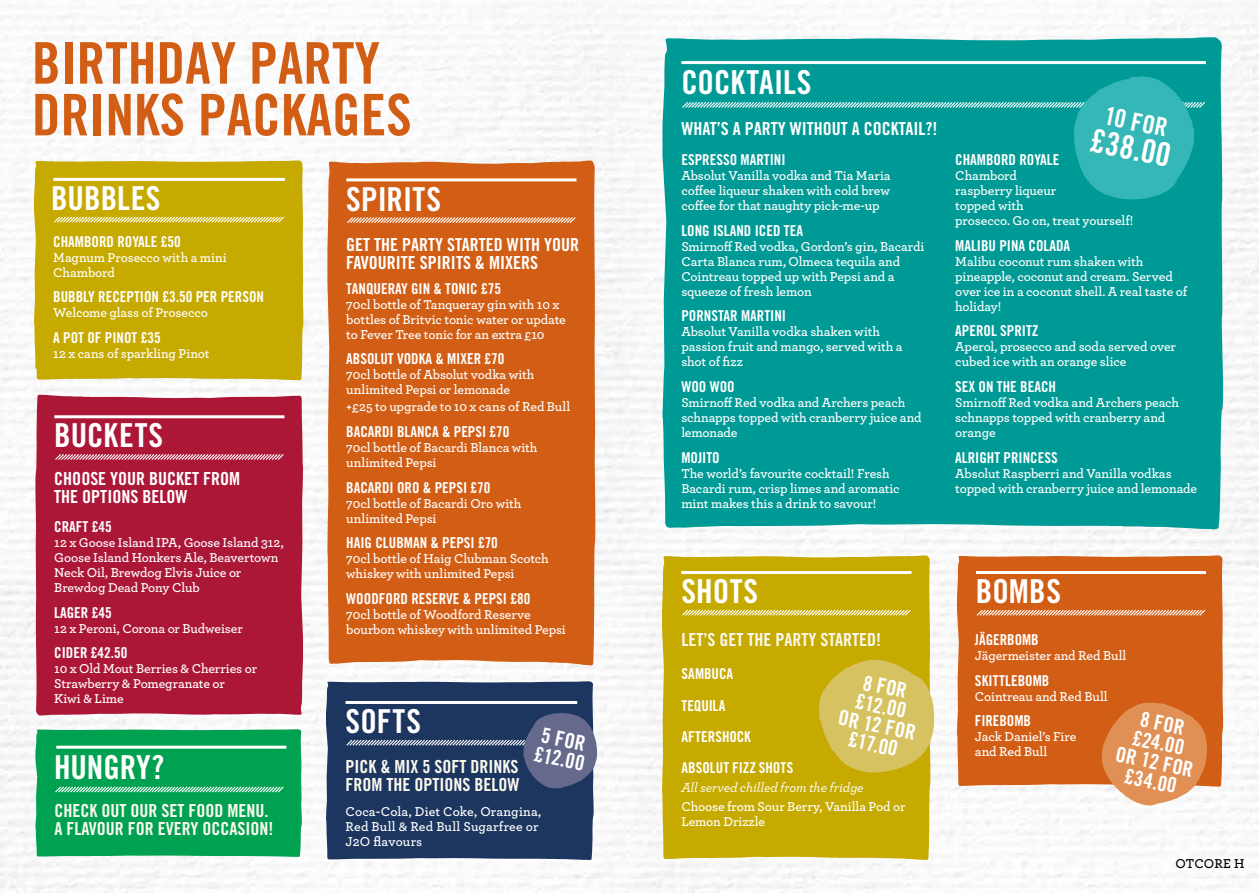
<style>
.page{position:relative;width:1259px;height:893px;background:#fff}
.page>*{position:absolute;margin:0;border:0;box-sizing:border-box;transform-origin:0 0}
.t1{font:57.45px/51.8px "Trade Gothic LT Std Bd Cn 20";color:#d25e15}
.t2{font:33px "Trade Gothic LT Std Bd Cn 20";color:#fff}
.t3{font:32.55px "Trade Gothic LT Std Bd Cn 20";color:#fff}
.t4{font:25.2px "Trade Gothic LT Std Bd Cn 20";color:#fff}
.t5{font:21px/19.5px "Trade Gothic LT Std Bd Cn 20";color:#fff;text-align:center}
.t6{font:18px/18px "Trade Gothic Bold Cond Twenty";color:#fff}
.t7{font:18px/18px "Trade Gothic Bold Cond Twenty";color:#faf8ec}
.t8{font:15px/31.2px "Trade Gothic Bold Cond Twenty";color:#fff}
.t9{font:600 13.5px/15px "Archer Pro";letter-spacing:-.01em;color:#fff}
.t10{font:600 13.5px/15px "Archer Pro";letter-spacing:.015em;color:#fff}
.t11{font:italic 500 13.5px "Archer Pro";letter-spacing:-.01em;color:#fff}
.t12{font:600 13.5px "Archer Pro";letter-spacing:.01em;color:#000}
</style>
<div class="page">
<div style="left:662px;top:555px;width:269px;height:305px;background:#c6aa00"></div>
<div style="left:957px;top:555px;width:267px;height:232px;background:#d25e15"></div>
<div style="left:662px;top:37px;width:563px;height:493px;background:#009a96"></div>
<div style="left:326px;top:681px;width:268px;height:179px;background:#1d3660"></div>
<div style="left:327px;top:160px;width:269px;height:506px;background:#d25e15"></div>
<div style="left:34px;top:394px;width:269px;height:321px;background:#ac1738"></div>
<svg style="left:35px;top:370px;width:269px;height:10px;background:#ccb320"></svg>
<div style="left:34px;top:160px;width:270px;height:210px;background:#c6aa00"></div>
<hr style="left:345px;top:701px;width:232px;height:3px;background:#fff">
<svg style="left:346px;top:216px;width:231px;height:8px;background:#e09363"></svg>
<hr style="left:346px;top:178px;width:230px;height:3px;background:#fff">
<svg style="left:53px;top:215px;width:232px;height:9px;background:#d6c24b"></svg>
<hr style="left:53px;top:178px;width:232px;height:3px;background:#fff">
<hr style="left:681px;top:61px;width:524px;height:3px;background:#fff">
<svg style="left:681px;top:608px;width:231px;height:9px;background:#d6c34b"></svg>
<hr style="left:681px;top:571px;width:230px;height:3px;background:#fff">
<svg style="left:975px;top:608px;width:231px;height:9px;background:#df8d5a"></svg>
<hr style="left:976px;top:571px;width:230px;height:3px;background:#fff">
<svg style="left:35px;top:729px;width:268px;height:128px;background:#0ba658"></svg>
<hr style="left:56px;top:746px;width:230px;height:3px;background:#fff">
<hr style="left:54px;top:415px;width:230px;height:3px;background:#fff">
<svg style="left:54px;top:453px;width:231px;height:8px;background:#c7647a"></svg>
<svg style="left:345px;top:713px;width:253px;height:76px;background:#364970"></svg>
<svg style="left:818px;top:637px;width:116px;height:138px;background:#d1ba42"></svg>
<svg style="left:1099px;top:702px;width:116px;height:105px;background:#e0925b"></svg>
<svg style="left:681px;top:76px;width:537px;height:124px;background:#0da09d"></svg>
<h1 class="t1" style="left:32px;top:37px;width:381px">BIRTHDAY PARTY<br>DRINKS PACKAGES</h1>
<h2 class="t2" style="left:51px;top:178px;width:111px">BUBBLES</h2>
<p class="t8" style="left:53px;top:226px;width:129px">CHAMBORD ROYALE £50</p>
<p class="t9" style="left:53px;top:249px;width:175px">Magnum Prosecco with a mini<br>Chambord</p>
<p class="t8" style="left:53px;top:281px;width:212px">BUBBLY RECEPTION £3.50 PER PERSON</p>
<p class="t9" style="left:53px;top:305px;width:156px">Welcome glass of Prosecco</p>
<p class="t8" style="left:53px;top:322px;width:109px">A POT OF PINOT £35</p>
<p class="t9" style="left:53px;top:345px;width:158px">12 x cans of sparkling Pinot</p>
<h2 class="t2" style="left:54px;top:416px;width:110px">BUCKETS</h2>
<h3 class="t6" style="left:54px;top:470px;width:187px">CHOOSE YOUR BUCKET FROM<br>THE OPTIONS BELOW</h3>
<p class="t8" style="left:54px;top:511px;width:59px">CRAFT £45</p>
<p class="t9" style="left:54px;top:534px;width:231px">12 x Goose Island IPA, Goose Island 312,<br>Goose Island Honkers Ale, Beavertown<br>Neck Oil, Brewdog Elvis Juice or<br>Brewdog Dead Pony Club</p>
<p class="t8" style="left:54px;top:597px;width:59px">LAGER £45</p>
<p class="t9" style="left:54px;top:620px;width:190px">12 x Peroni, Corona or Budweiser</p>
<p class="t8" style="left:54px;top:637px;width:75px">CIDER £42.50</p>
<p class="t9" style="left:54px;top:661px;width:204px">10 x Old Mout Berries &amp; Cherries or<br>Strawberry &amp; Pomegranate or<br>Kiwi &amp; Lime</p>
<h2 class="t2" style="left:54px;top:747px;width:112px">HUNGRY?</h2>
<h3 class="t7" style="left:55px;top:801px;width:220px">CHECK OUT OUR SET FOOD MENU.<br>A FLAVOUR FOR EVERY OCCASION!</h3>
<h2 class="t2" style="left:346px;top:179px;width:96px">SPIRITS</h2>
<h3 class="t6" style="left:346px;top:235px;width:234px">GET THE PARTY STARTED WITH YOUR<br>FAVOURITE SPIRITS &amp; MIXERS</h3>
<p class="t8" style="left:346px;top:273px;width:156px">TANQUERAY GIN &amp; TONIC £75</p>
<p class="t9" style="left:346px;top:296px;width:221px">70cl bottle of Tanqueray gin with 10 x bottles of Britvic tonic water or update to Fever Tree tonic for an extra £10</p>
<p class="t8" style="left:346px;top:343px;width:160px">ABSOLUT VODKA &amp; MIXER £70</p>
<p class="t9" style="left:346px;top:367px;width:190px">70cl bottle of Absolut vodka with unlimited Pepsi or lemonade</p>
<p class="t9" style="left:346px;top:399px;width:225px">+£25 to upgrade to 10 x cans of Red Bull</p>
<p class="t8" style="left:346px;top:416px;width:165px">BACARDI BLANCA &amp; PEPSI £70</p>
<p class="t9" style="left:346px;top:439px;width:193px">70cl bottle of Bacardi Blanca with unlimited Pepsi</p>
<p class="t8" style="left:346px;top:472px;width:146px">BACARDI ORO &amp; PEPSI £70</p>
<p class="t9" style="left:346px;top:495px;width:176px">70cl bottle of Bacardi Oro with unlimited Pepsi</p>
<p class="t8" style="left:346px;top:527px;width:153px">HAIG CLUBMAN &amp; PEPSI £70</p>
<p class="t9" style="left:346px;top:551px;width:204px">70cl bottle of Haig Clubman Scotch whiskey with unlimited Pepsi</p>
<p class="t8" style="left:346px;top:583px;width:186px">WOODFORD RESERVE &amp; PEPSI £80</p>
<p class="t9" style="left:346px;top:606px;width:221px">70cl bottle of Woodford Reserve bourbon whiskey with unlimited Pepsi</p>
<h2 class="t2" style="left:345px;top:701px;width:77px">SOFTS</h2>
<h3 class="t7" style="left:345px;top:758px;width:175px">PICK &amp; MIX 5 SOFT DRINKS<br>FROM THE OPTIONS BELOW</h3>
<h3 class="t5" style="left:541px;top:725px;width:52px;text-align:left;rotate:12deg">5 FOR £12.00</h3>
<p class="t10" style="left:345px;top:803px;width:197px">Coca-Cola, Diet Coke, Orangina,<br>Red Bull &amp; Red Bull Sugarfree or<br>J2O flavours</p>
<h2 class="t2" style="left:681px;top:62px;width:132px">COCKTAILS</h2>
<h3 class="t6" style="left:681px;top:119px;width:257px">WHAT’S A PARTY WITHOUT A COCKTAIL?!</h3>
<p class="t8" style="left:681px;top:144px;width:106px">ESPRESSO MARTINI</p>
<p class="t9" style="left:681px;top:167px;width:211px;text-align:justify">Absolut Vanilla vodka and Tia Maria coffee liqueur shaken with cold brew coffee for that naughty pick-me-up</p>
<p class="t8" style="left:681px;top:215px;width:123px">LONG ISLAND ICED TEA</p>
<p class="t9" style="left:681px;top:238px;width:245px">Smirnoff Red vodka, Gordon’s gin, Bacardi Carta Blanca rum, Olmeca tequila and Cointreau topped up with Pepsi and a squeeze of fresh lemon</p>
<p class="t8" style="left:681px;top:300px;width:106px">PORNSTAR MARTINI</p>
<p class="t9" style="left:681px;top:324px;width:223px">Absolut Vanilla vodka shaken with passion fruit and mango, served with a shot of fizz</p>
<p class="t8" style="left:681px;top:371px;width:55px">WOO WOO</p>
<p class="t9" style="left:681px;top:394px;width:242px">Smirnoff Red vodka and Archers peach schnapps topped with cranberry juice and lemonade</p>
<p class="t8" style="left:681px;top:442px;width:40px">MOJITO</p>
<p class="t9" style="left:681px;top:465px;width:220px">The world’s favourite cocktail! Fresh<br>Bacardi rum, crisp limes and aromatic mint makes this a drink to savour!</p>
<h3 class="t4" style="left:1107px;top:101px;width:65px;rotate:11deg">10 FOR</h3>
<h3 class="t3" style="left:1095px;top:120px;width:82px;rotate:11deg">£38.00</h3>
<p class="t8" style="left:955px;top:144px;width:106px">CHAMBORD ROYALE</p>
<p class="t9" style="left:955px;top:167px;width:180px">Chambord<br>raspberry liqueur<br>topped with<br>prosecco. Go on, treat yourself!</p>
<p class="t8" style="left:955px;top:230px;width:116px">MALIBU PINA COLADA</p>
<p class="t9" style="left:955px;top:253px;width:233px">Malibu coconut rum shaken with pineapple, coconut and cream. Served over ice in a coconut shell. A real taste of holiday!</p>
<p class="t8" style="left:955px;top:315px;width:85px">APEROL SPRITZ</p>
<p class="t9" style="left:955px;top:339px;width:222px">Aperol, prosecco and soda served over cubed ice with an orange slice</p>
<p class="t8" style="left:955px;top:371px;width:102px">SEX ON THE BEACH</p>
<p class="t9" style="left:955px;top:394px;width:225px">Smirnoff Red vodka and Archers peach schnapps topped with cranberry and orange</p>
<p class="t8" style="left:955px;top:442px;width:104px">ALRIGHT PRINCESS</p>
<p class="t9" style="left:955px;top:465px;width:243px">Absolut Raspberri and Vanilla vodkas topped with cranberry juice and lemonade</p>
<h2 class="t2" style="left:681px;top:571px;width:78px">SHOTS</h2>
<h3 class="t7" style="left:681px;top:631px;width:201px">LET’S GET THE PARTY STARTED!</h3>
<p class="t8" style="left:681px;top:658px;width:113px">SAMBUCA<br>TEQUILA<br>AFTERSHOCK<br>ABSOLUT FIZZ SHOTS</p>
<p class="t11" style="left:681px;top:778px;width:184px">All served chilled from the fridge</p>
<p class="t9" style="left:681px;top:798px;width:226px">Choose from Sour Berry, Vanilla Pod or<br>Lemon Drizzle</p>
<h3 class="t5" style="left:849px;top:669px;width:80px;rotate:12deg">8 FOR £12.00<br>OR 12 FOR £17.00</h3>
<h2 class="t2" style="left:976px;top:571px;width:87px">BOMBS</h2>
<p class="t8" style="left:975px;top:624px;width:65px">JÄGERBOMB</p>
<p class="t9" style="left:975px;top:647px;width:153px">Jägermeister and Red Bull</p>
<p class="t8" style="left:975px;top:665px;width:76px">SKITTLEBOMB</p>
<p class="t9" style="left:975px;top:688px;width:134px">Cointreau and Red Bull</p>
<p class="t8" style="left:975px;top:705px;width:58px">FIREBOMB</p>
<p class="t9" style="left:975px;top:729px;width:103px">Jack Daniel’s Fire and Red Bull</p>
<h3 class="t5" style="left:1126px;top:706px;width:80px;rotate:12deg">8 FOR £24.00<br>OR 12 FOR £34.00</h3>
<p class="t12" style="left:1175px;top:853px;width:71px">OTCORE H</p>
</div>
